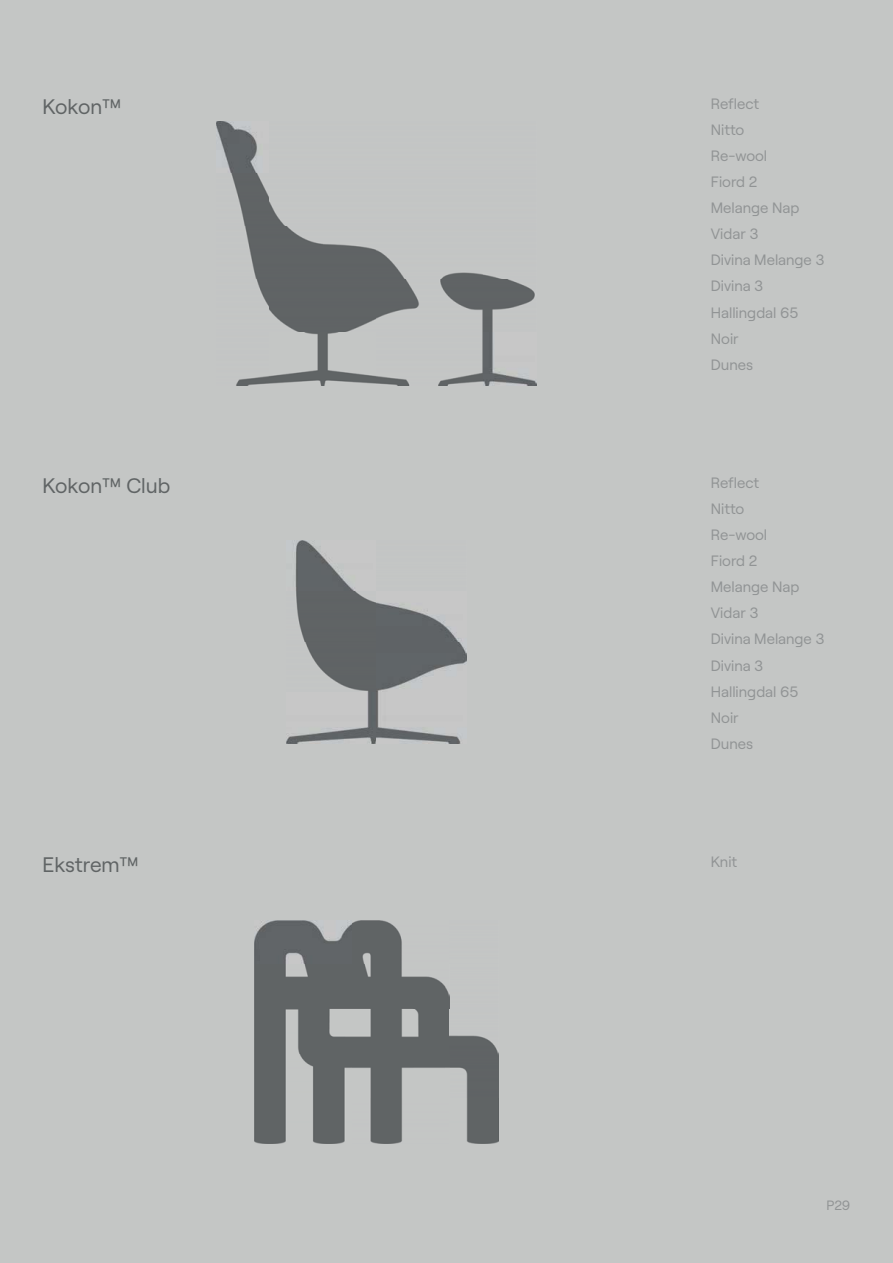
<style>
.page{position:relative;width:893px;height:1263px;background:#c4c6c5}
.page>*{position:absolute;margin:0;border:0;box-sizing:border-box;transform-origin:0 0}
.t1{font:21px "Roobert";color:#606465}
.t2{font:15px/26.1px "Roobert";color:#919495}
.t3{font:13.5px "Roobert";color:#919495}
</style>
<div class="page">
<img style="left:217px;top:121px;width:320px;height:265px">
<img style="left:287px;top:540px;width:179px;height:204px">
<img style="left:255px;top:920px;width:243px;height:223px">
<h1 class="t1" style="left:43px;top:99px;width:80px">Kokon™</h1>
<p class="t2" style="left:711px;top:92px;width:115px">Reflect<br>Nitto<br>Re-wool<br>Fiord 2<br>Melange Nap<br>Vidar 3<br>Divina Melange 3<br>Divina 3<br>Hallingdal 65<br>Noir<br>Dunes</p>
<h1 class="t1" style="left:43px;top:478px;width:129px">Kokon™ Club</h1>
<p class="t2" style="left:711px;top:471px;width:115px">Reflect<br>Nitto<br>Re-wool<br>Fiord 2<br>Melange Nap<br>Vidar 3<br>Divina Melange 3<br>Divina 3<br>Hallingdal 65<br>Noir<br>Dunes</p>
<h1 class="t1" style="left:43px;top:857px;width:98px">Ekstrem™</h1>
<p class="t2" style="left:711px;top:850px;width:28px">Knit</p>
<p class="t3" style="left:826px;top:1200px;width:25px">P29</p>
</div>
